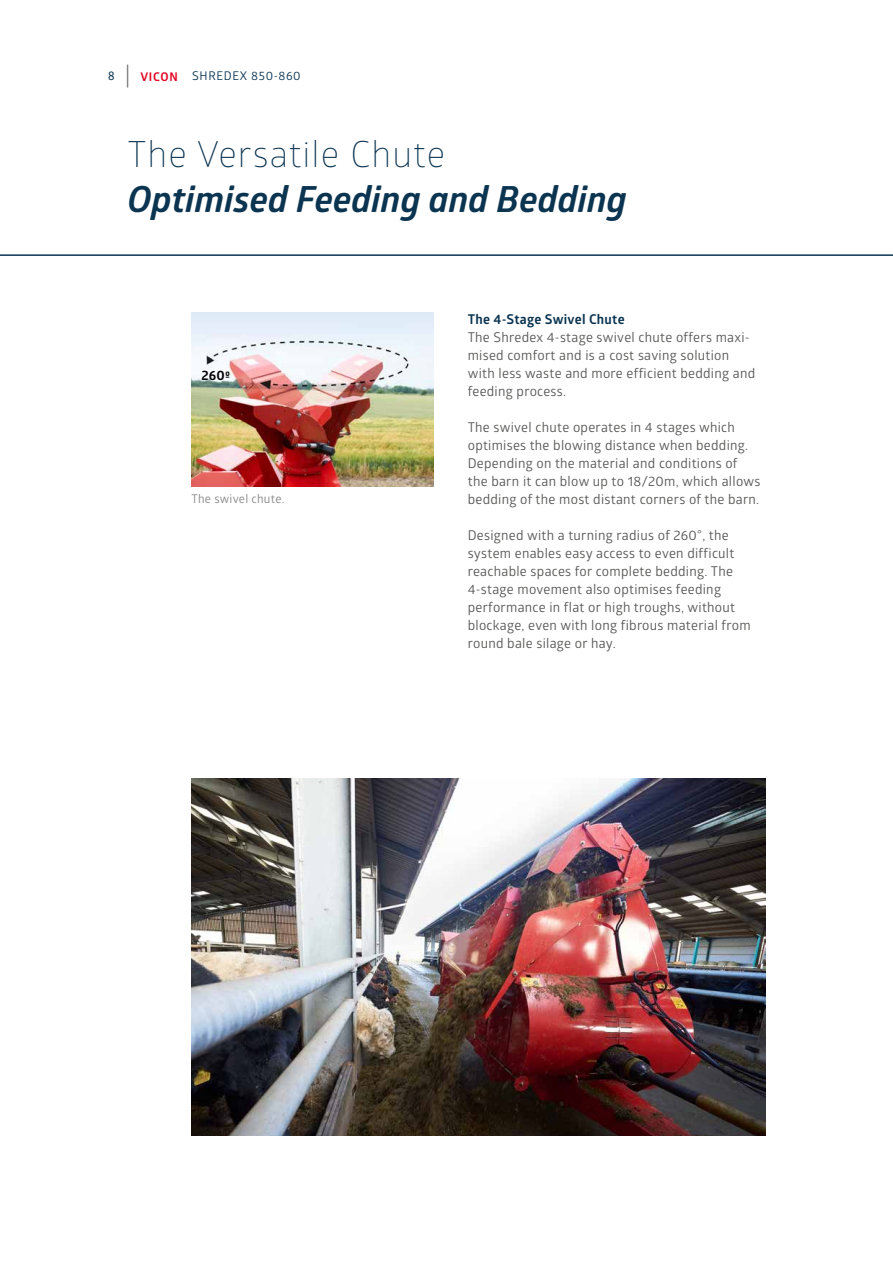
<style>
.page{position:relative;width:893px;height:1263px;background:#fff}
.page>*{position:absolute;margin:0;border:0;box-sizing:border-box;transform-origin:0 0}
.t1{font:italic 700 36px "Glober";color:#0b3451}
.t2{font:300 36px "Glober";letter-spacing:.03em;color:#0b3451}
.t3{font:13.5px/18px "Glober";letter-spacing:.02em;color:#575756}
.t4{font:700 13.5px "Glober";letter-spacing:.02em;color:#0b3451}
.t5{font:700 13.5px "Glober";color:#000}
.t6{font:12px "Glober";letter-spacing:.02em;color:#878787}
.t7{font:12px "Glober";letter-spacing:.06em;color:#0b3451}
.t8{font:700 12px "Glober";letter-spacing:.06em;color:#e40421}
.t9{font:12px "Ruda";color:#0b3451}
</style>
<div class="page">
<hr style="left:0;top:254px;width:893px;height:2px;background:#0b3451">
<img style="left:191px;top:778px;width:574px;height:357px">
<img style="left:191px;top:313px;width:243px;height:174px">
<svg style="left:127px;top:65px;width:1px;height:23px"></svg>
<p class="t9" style="left:108px;top:70px;width:8px">8</p>
<p class="t8" style="left:140px;top:68px;width:39px">VICON</p>
<p class="t7" style="left:192px;top:68px;width:110px">SHREDEX 850-860</p>
<h1 class="t2" style="left:128px;top:129px;width:319px">The Versatile Chute</h1>
<h1 class="t1" style="left:128px;top:175px;width:501px">Optimised Feeding and Bedding</h1>
<p class="t5" style="left:201px;top:366px;width:30px">260º</p>
<p class="t6" style="left:191px;top:490px;width:95px">The swivel chute.</p>
<p class="t4" style="left:468px;top:310px;width:158px">The 4-Stage Swivel Chute</p>
<p class="t3" style="left:468px;top:328px;width:289px">The Shredex 4-stage swivel chute offers maxi&shy;mised comfort and is a cost saving solution with less waste and more efficient bedding and feeding process.</p>
<p class="t3" style="left:468px;top:418px;width:294px">The swivel chute operates in 4 stages which optimises the blowing distance when bedding.<br>Depending on the material and conditions of the barn it can blow up to 18/20m, which allows bedding of the most distant corners of the barn.</p>
<p class="t3" style="left:468px;top:526px;width:284px">Designed with a turning radius of 260°, the system enables easy access to even difficult reachable spaces for complete bedding. The 4-stage movement also optimises feeding performance in flat or high troughs, without blockage, even with long fibrous material from round bale silage or hay.</p>
</div>
